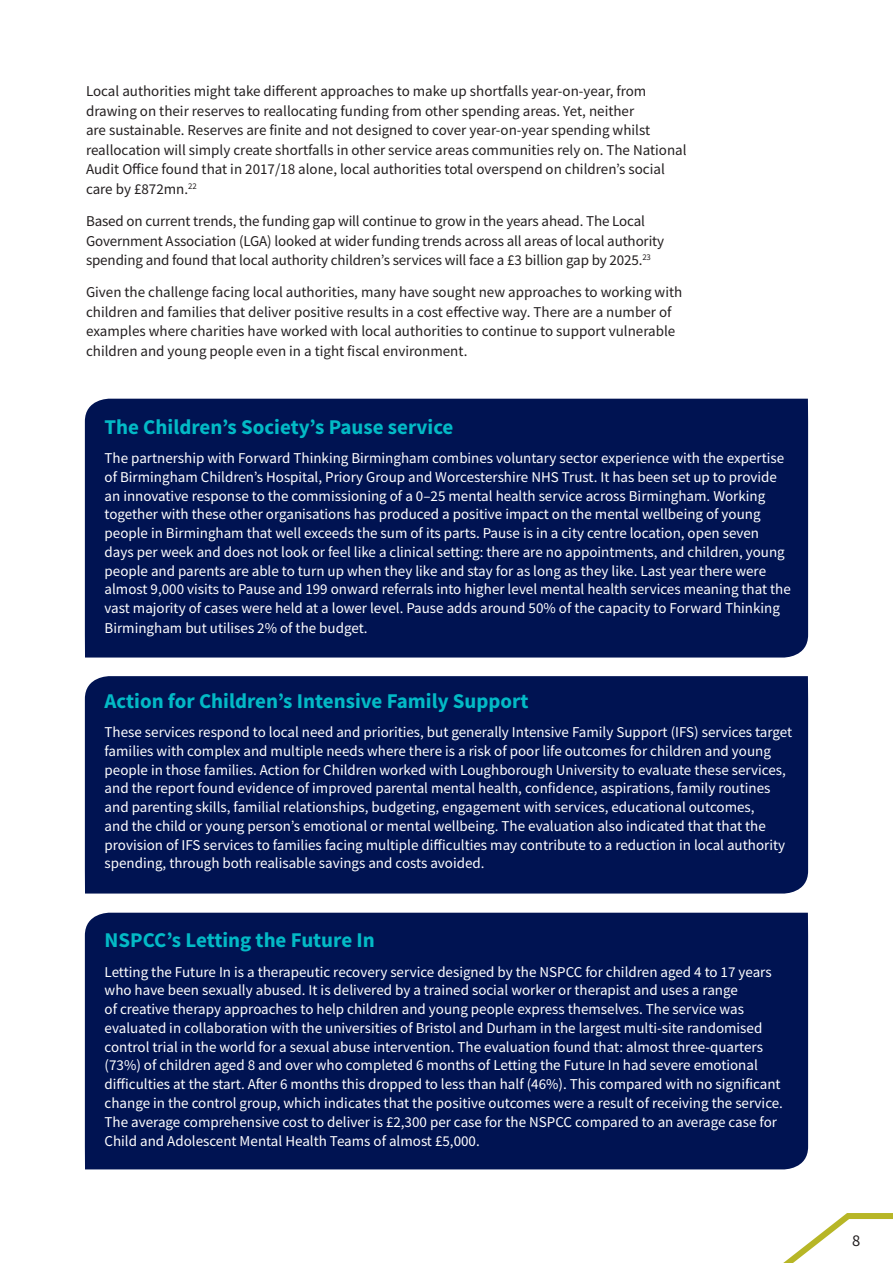
<style>
.page{position:relative;width:893px;height:1263px;background:#fff}
.page>*{position:absolute;margin:0;border:0;box-sizing:border-box;transform-origin:0 0}
.t1{font:700 21px "Source Sans Pro";color:#03bac6}
.t2{font:16.5px "Source Sans Pro";color:#231f20}
.t3{font:15px/18.8px "Source Sans Pro";color:#fff}
.t4{font:15px/19.5px "Source Sans Pro";color:#231f20}
</style>
<div class="page">
<svg style="left:783px;top:1213px;width:110px;height:50px"></svg>
<div style="left:85px;top:399px;width:723px;height:258px;background:#001352"></div>
<div style="left:85px;top:676px;width:723px;height:217px;background:#001352"></div>
<div style="left:85px;top:913px;width:723px;height:256px;background:#001352"></div>
<p class="t4" style="left:86px;top:81px;width:602px">Local authorities might take different approaches to make up shortfalls year-on-year, from drawing on their reserves to reallocating funding from other spending areas. Yet, neither<br>are sustainable. Reserves are finite and not designed to cover year-on-year spending whilst reallocation will simply create shortfalls in other service areas communities rely on. The National Audit Office found that in 2017/18 alone, local authorities total overspend on children’s social care by £872mn.<sup>22</sup></p>
<p class="t4" style="left:86px;top:211px;width:580px">Based on current trends, the funding gap will continue to grow in the years ahead. The Local<br>Government Association (LGA) looked at wider funding trends across all areas of local authority spending and found that local authority children’s services will face a £3 billion gap by 2025.<sup>23</sup></p>
<p class="t4" style="left:86px;top:282px;width:598px">Given the challenge facing local authorities, many have sought new approaches to working with children and families that deliver positive results in a cost effective way. There are a number of examples where charities have worked with local authorities to continue to support vulnerable children and young people even in a tight fiscal environment.</p>
<p class="t1" style="left:105px;top:413px;width:350px">The Children’s Society’s Pause service</p>
<p class="t3" style="left:105px;top:449px;width:688px">The partnership with Forward Thinking Birmingham combines voluntary sector experience with the expertise of Birmingham Children’s Hospital, Priory Group and Worcestershire NHS Trust. It has been set up to provide an innovative response to the commissioning of a 0–25 mental health service across Birmingham. Working together with these other organisations has produced a positive impact on the mental wellbeing of young people in Birmingham that well exceeds the sum of its parts. Pause is in a city centre location, open seven days per week and does not look or feel like a clinical setting: there are no appointments, and children, young people and parents are able to turn up when they like and stay for as long as they like. Last year there were almost 9,000 visits to Pause and 199 onward referrals into higher level mental health services meaning that the vast majority of cases were held at a lower level. Pause adds around 50% of the capacity to Forward Thinking Birmingham but utilises 2% of the budget.</p>
<p class="t1" style="left:105px;top:687px;width:426px">Action for Children’s Intensive Family Support</p>
<p class="t3" style="left:105px;top:723px;width:689px">These services respond to local need and priorities, but generally Intensive Family Support (IFS) services target families with complex and multiple needs where there is a risk of poor life outcomes for children and young people in those families. Action for Children worked with Loughborough University to evaluate these services, and the report found evidence of improved parental mental health, confidence, aspirations, family routines and parenting skills, familial relationships, budgeting, engagement with services, educational outcomes,<br>and the child or young person’s emotional or mental wellbeing. The evaluation also indicated that that the provision of IFS services to families facing multiple difficulties may contribute to a reduction in local authority spending, through both realisable savings and costs avoided.</p>
<p class="t1" style="left:105px;top:926px;width:272px">NSPCC’s Letting the Future In</p>
<p class="t3" style="left:105px;top:962px;width:680px">Letting the Future In is a therapeutic recovery service designed by the NSPCC for children aged 4 to 17 years who have been sexually abused. It is delivered by a trained social worker or therapist and uses a range<br>of creative therapy approaches to help children and young people express themselves. The service was evaluated in collaboration with the universities of Bristol and Durham in the largest multi-site randomised control trial in the world for a sexual abuse intervention. The evaluation found that: almost three-quarters (73%) of children aged 8 and over who completed 6 months of Letting the Future In had severe emotional difficulties at the start. After 6 months this dropped to less than half (46%). This compared with no significant change in the control group, which indicates that the positive outcomes were a result of receiving the service.<br>The average comprehensive cost to deliver is £2,300 per case for the NSPCC compared to an average case for Child and Adolescent Mental Health Teams of almost £5,000.</p>
<p class="t2" style="left:852px;top:1229px;width:10px">8</p>
</div>
